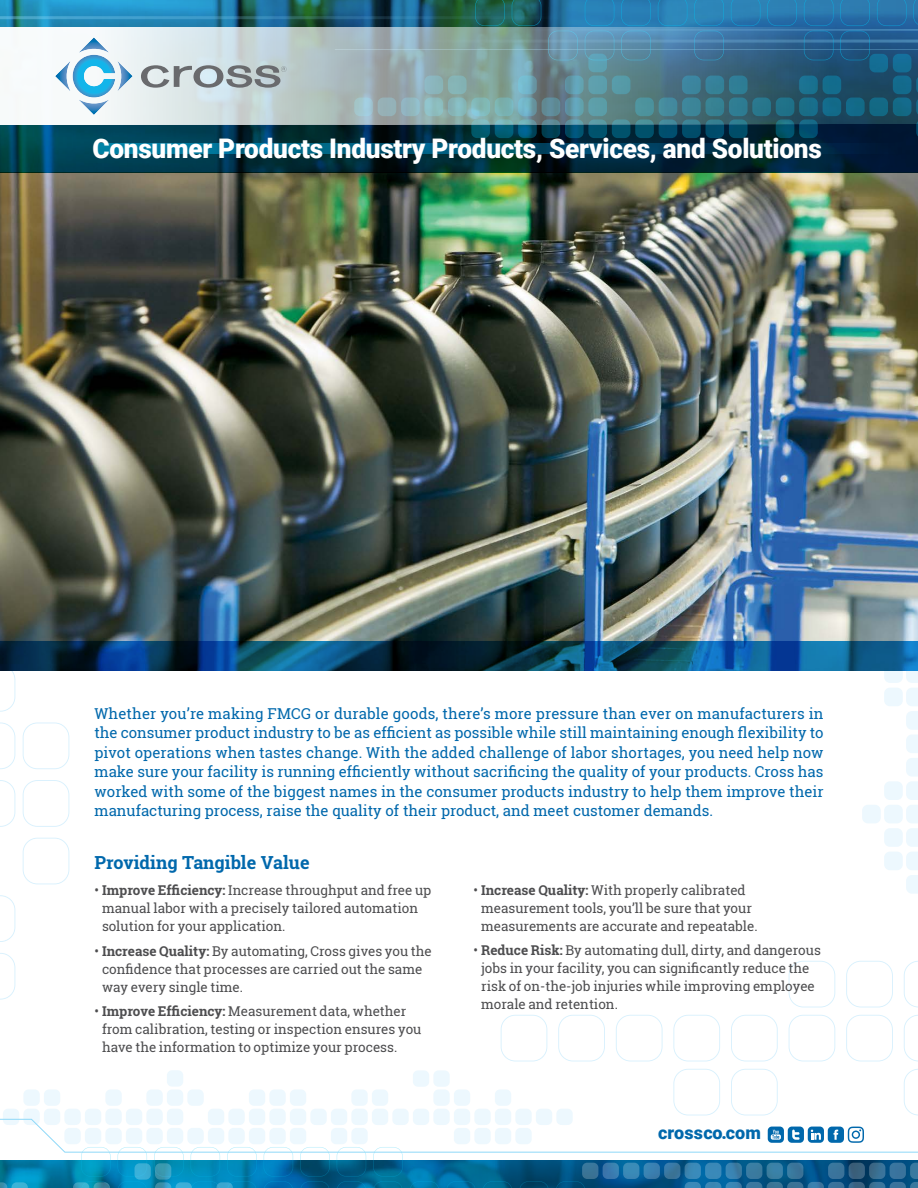
<style>
.page{position:relative;width:918px;height:1188px;background:#fff}
.page>*{position:absolute;margin:0;border:0;box-sizing:border-box;transform-origin:0 0}
.t1{font:900 27px "Roboto";letter-spacing:-.01em;color:#fff}
.t2{font:700 18px "Roboto Slab";color:#0068ac}
.t3{font:900 18px "Roboto";letter-spacing:.01em;color:#0068ac}
.t4{font:15px/19.5px "Roboto Slab";color:#0068ac;text-align:justify}
.t5{font:13.5px/18px "Roboto Slab";color:#4d4d4f}
.s1{font-weight:700}
</style>
<div class="page">
<div style="left:884px;top:852px;width:19px;height:18px;background:#edf8fe;border-radius:6px"></div>
<div style="left:884px;top:828px;width:19px;height:19px;background:#edf8fe;border-radius:6px"></div>
<div style="left:884px;top:805px;width:19px;height:18px;background:#edf8fe;border-radius:6px"></div>
<div style="left:884px;top:781px;width:19px;height:19px;background:#edf8fe;border-radius:6px"></div>
<div style="left:884px;top:664px;width:19px;height:19px;background:#edf8fe;border-radius:6px"></div>
<svg style="left:906px;top:670px;width:12px;height:224px"></svg>
<div style="left:862px;top:805px;width:19px;height:18px;background:#edf8fe;border-radius:6px"></div>
<div style="left:884px;top:688px;width:19px;height:18px;background:#edf8fe;border-radius:6px"></div>
<svg style="left:0;top:953px;width:15px;height:47px"></svg>
<svg style="left:0;top:895px;width:15px;height:47px"></svg>
<svg style="left:0;top:780px;width:15px;height:47px"></svg>
<svg style="left:0;top:723px;width:15px;height:46px"></svg>
<svg style="left:0;top:670px;width:15px;height:42px"></svg>
<svg style="left:23px;top:838px;width:46px;height:46px"></svg>
<svg style="left:23px;top:780px;width:46px;height:47px"></svg>
<svg style="left:23px;top:723px;width:46px;height:46px"></svg>
<svg style="left:904px;top:961px;width:14px;height:46px"></svg>
<svg style="left:846px;top:961px;width:47px;height:46px"></svg>
<svg style="left:789px;top:961px;width:46px;height:46px"></svg>
<svg style="left:904px;top:1015px;width:14px;height:46px"></svg>
<svg style="left:846px;top:1015px;width:47px;height:46px"></svg>
<svg style="left:789px;top:1015px;width:46px;height:46px"></svg>
<svg style="left:731px;top:1015px;width:47px;height:46px"></svg>
<svg style="left:673px;top:1015px;width:47px;height:46px"></svg>
<svg style="left:616px;top:1015px;width:47px;height:46px"></svg>
<svg style="left:558px;top:1015px;width:47px;height:46px"></svg>
<svg style="left:501px;top:1015px;width:46px;height:46px"></svg>
<img style="left:0;top:0;width:918px;height:641px">
<svg style="left:0;top:125px;width:918px;height:48px"></svg>
<svg style="left:96px;top:144px;width:822px;height:9px"></svg>
<div style="left:799px;top:119px;width:19px;height:19px;background:#004b6f;border-radius:6px"></div>
<svg style="left:776px;top:119px;width:18px;height:19px"></svg>
<div style="left:729px;top:119px;width:19px;height:19px;background:#004d69;border-radius:6px"></div>
<div style="left:705px;top:119px;width:19px;height:19px;background:#004b6b;border-radius:6px"></div>
<div style="left:682px;top:119px;width:19px;height:19px;background:#004d6a;border-radius:6px"></div>
<div style="left:659px;top:119px;width:18px;height:19px;background:#004e6f;border-radius:6px"></div>
<div style="left:635px;top:119px;width:19px;height:19px;background:#00516a;border-radius:6px"></div>
<div style="left:612px;top:119px;width:18px;height:19px;background:#00526c;border-radius:6px"></div>
<div style="left:588px;top:119px;width:19px;height:19px;background:#00536d;border-radius:6px"></div>
<svg style="left:565px;top:119px;width:19px;height:19px"></svg>
<div style="left:542px;top:119px;width:18px;height:19px;background:#003f52;border-radius:6px"></div>
<svg style="left:518px;top:119px;width:19px;height:19px"></svg>
<svg style="left:495px;top:119px;width:18px;height:19px"></svg>
<svg style="left:471px;top:119px;width:19px;height:19px"></svg>
<div style="left:893px;top:98px;width:18px;height:18px;background:#136986;border-radius:6px"></div>
<div style="left:869px;top:98px;width:19px;height:18px;background:#136984;border-radius:6px"></div>
<div style="left:846px;top:98px;width:19px;height:18px;background:#126a88;border-radius:6px"></div>
<div style="left:823px;top:98px;width:18px;height:18px;background:#126988;border-radius:6px"></div>
<svg style="left:916px;top:76px;width:2px;height:62px"></svg>
<div style="left:893px;top:76px;width:18px;height:18px;background:#136a8c;border-radius:6px"></div>
<div style="left:893px;top:54px;width:18px;height:18px;background:#146e96;border-radius:6px"></div>
<div style="left:869px;top:54px;width:19px;height:18px;background:#146e94;border-radius:6px"></div>
<div style="left:823px;top:76px;width:18px;height:18px;background:#126c8d;border-radius:6px"></div>
<hr style="left:335px;top:49px;width:583px;height:1px;background:#8ed8f8">
<hr style="left:385px;top:40px;width:533px;height:3px;background:#8ed8f8">
<hr style="left:491px;top:29px;width:427px;height:2px;background:#8ed8f8">
<svg style="left:475px;top:0;width:30px;height:26px"></svg>
<svg style="left:512px;top:0;width:29px;height:26px"></svg>
<svg style="left:658px;top:0;width:29px;height:26px"></svg>
<svg style="left:731px;top:0;width:29px;height:26px"></svg>
<svg style="left:767px;top:0;width:30px;height:26px"></svg>
<svg style="left:877px;top:0;width:30px;height:26px"></svg>
<svg style="left:913px;top:0;width:5px;height:26px"></svg>
<svg style="left:585px;top:0;width:29px;height:28px"></svg>
<svg style="left:621px;top:0;width:30px;height:28px"></svg>
<svg style="left:694px;top:0;width:30px;height:28px"></svg>
<svg style="left:804px;top:0;width:29px;height:28px"></svg>
<svg style="left:840px;top:0;width:30px;height:60px"></svg>
<img style="left:0;top:28px;width:836px;height:97px">
<svg style="left:55px;top:37px;width:78px;height:78px"></svg>
<svg style="left:141px;top:65px;width:146px;height:23px"></svg>
<hr style="left:0;top:16px;width:587px;height:3px;background:#8ed8f8">
<svg style="left:0;top:641px;width:918px;height:29px"></svg>
<svg style="left:0;top:1069px;width:918px;height:119px"></svg>
<h1 class="t1" style="left:93px;top:138px;width:731px">Consumer Products Industry Products, Services, and Solutions</h1>
<p class="t4" style="left:94px;top:705px;width:731px">Whether you’re making FMCG or durable goods, there’s more pressure than ever on manufacturers in the consumer product industry to be as efficient as possible while still maintaining enough flexibility to pivot operations when tastes change. With the added challenge of labor shortages, you need help now make sure your facility is running efficiently without sacrificing the quality of your products. Cross has worked with some of the biggest names in the consumer products industry to help them improve their manufacturing process, raise the quality of their product, and meet customer demands.</p>
<h2 class="t2" style="left:94px;top:855px;width:217px">Providing Tangible Value</h2>
<p class="t5" style="left:102px;top:882px;width:331px;text-indent:-8px">• <span class="s1">Improve Efficiency:</span> Increase throughput and free up manual labor with a precisely tailored automation solution for your application.</p>
<p class="t5" style="left:102px;top:943px;width:331px;text-indent:-8px">• <span class="s1">Increase Quality:</span> By automating, Cross gives you the confidence that processes are carried out the same way every single time.</p>
<p class="t5" style="left:102px;top:1004px;width:321px;text-indent:-8px">• <span class="s1">Improve Efficiency:</span> Measurement data, whether from calibration, testing or inspection ensures you have the information to optimize your process.</p>
<p class="t5" style="left:481px;top:882px;width:278px;text-indent:-8px">• <span class="s1">Increase Quality:</span> With properly calibrated measurement tools, you’ll be sure that your measurements are accurate and repeatable.</p>
<p class="t5" style="left:481px;top:943px;width:341px;text-indent:-8px">• <span class="s1">Reduce Risk:</span> By automating dull, dirty, and dangerous jobs in your facility, you can significantly reduce the risk of on-the-job injuries while improving employee morale and retention.</p>
<h2 class="t3" style="left:658px;top:1126px;width:104px">crossco.com</h2>
</div>
